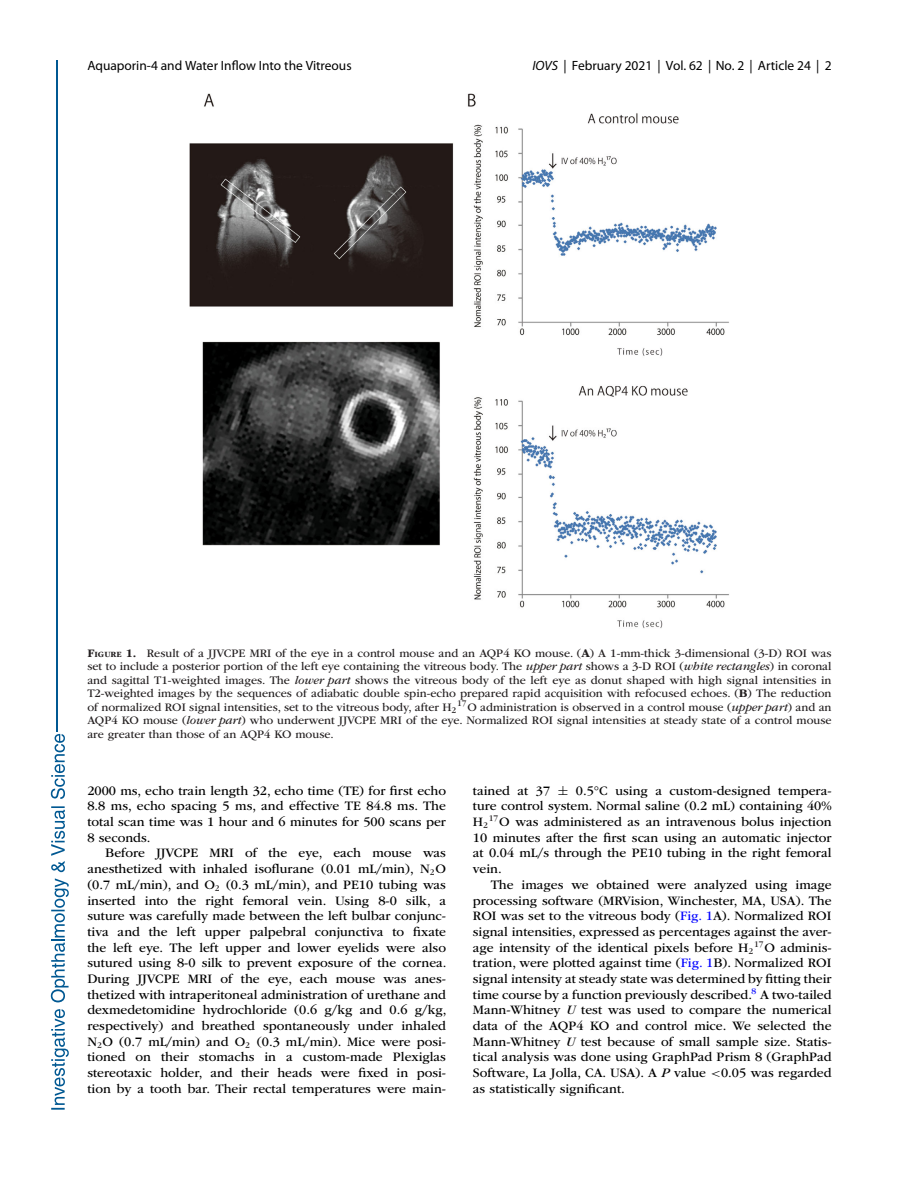
<style>
.page{position:relative;width:918px;height:1188px;background:#fff}
.page>*{position:absolute;margin:0;border:0;box-sizing:border-box;transform-origin:0 0}
.t1{font:13.5px/15.8px "ITC Garamond Std";color:#000;text-align:justify}
.t2{font:13.5px "Myriad Pro";color:#000}
.t3{font:12px/13.5px "ITC Garamond Std";color:#231f20;text-align:justify}
.s1{font-style:italic}
.s2{font-weight:700}
.s3{font-weight:700;font-size:8.4px}
.s4{font-family:"MTSY"}
.s5{color:#00f}
.s6{font-family:"RMTMI"}
</style>
<div class="page">
<hr style="left:57px;top:60px;width:1px;height:672px;background:#005892">
<svg style="left:51px;top:734px;width:18px;height:376px"></svg>
<img style="left:189px;top:94px;width:540px;height:534px">
<p class="t2" style="left:87px;top:57px;width:266px">Aquaporin-4 and Water Inflow Into the Vitreous</p>
<p class="t2" style="left:533px;top:57px;width:301px"><span class="s1">IOVS</span> | February 2021 | Vol. 62 | No. 2 | Article 24 | 2</p>
<p class="t3" style="left:87px;top:647px;width:746px"><span class="s2">F</span><span class="s3">IGURE</span> <span class="s2">1.</span> Result of a JJVCPE MRI of the eye in a control mouse and an AQP4 KO mouse. (<span class="s2">A</span>) A 1-mm-thick 3-dimensional (3-D) ROI was set to include a posterior portion of the left eye containing the vitreous body. The <span class="s1">upper part</span> shows a 3-D ROI (<span class="s1">white rectangles</span>) in coronal and sagittal T1-weighted images. The <span class="s1">lower part</span> shows the vitreous body of the left eye as donut shaped with high signal intensities in T2-weighted images by the sequences of adiabatic double spin-echo prepared rapid acquisition with refocused echoes. (<span class="s2">B</span>) The reduction of normalized ROI signal intensities, set to the vitreous body, after H<sub>2</sub><sup>17</sup>O administration is observed in a control mouse (<span class="s1">upper part</span>) and an AQP4 KO mouse (<span class="s1">lower part</span>) who underwent JJVCPE MRI of the eye. Normalized ROI signal intensities at steady state of a control mouse are greater than those of an AQP4 KO mouse.</p>
<p class="t1" style="left:87px;top:784px;width:360px">2000 ms, echo train length 32, echo time (TE) for first echo 8.8 ms, echo spacing 5 ms, and effective TE 84.8 ms. The total scan time was 1 hour and 6 minutes for 500 scans per 8 seconds.</p>
<p class="t1" style="left:87px;top:846px;width:361px;text-indent:18px">Before JJVCPE MRI of the eye, each mouse was anesthetized with inhaled isoflurane (0.01 mL/min), N<sub>2</sub>O (0.7 mL/min), and O<sub>2</sub> (0.3 mL/min), and PE10 tubing was inserted into the right femoral vein. Using 8-0 silk, a suture was carefully made between the left bulbar conjunc&shy;tiva and the left upper palpebral conjunctiva to fixate the left eye. The left upper and lower eyelids were also sutured using 8-0 silk to prevent exposure of the cornea.<br>During JJVCPE MRI of the eye, each mouse was anes&shy;thetized with intraperitoneal administration of urethane and dexmedetomidine hydrochloride (0.6 g/kg and 0.6 g/kg, respectively) and breathed spontaneously under inhaled N<sub>2</sub>O (0.7 mL/min) and O<sub>2</sub> (0.3 mL/min). Mice were posi&shy;tioned on their stomachs in a custom-made Plexiglas stereotaxic holder, and their heads were fixed in posi&shy;tion by a tooth bar. Their rectal temperatures were main-</p>
<p class="t1" style="left:473px;top:784px;width:360px">tained at 37 <span class="s4">±</span> 0.5°C using a custom-designed tempera&shy;ture control system. Normal saline (0.2 mL) containing 40% H<sub>2</sub><sup>17</sup>O was administered as an intravenous bolus injection 10 minutes after the first scan using an automatic injector at 0.04 mL/s through the PE10 tubing in the right femoral vein.</p>
<p class="t1" style="left:473px;top:878px;width:360px;text-indent:18px">The images we obtained were analyzed using image processing software (MRVision, Winchester, MA, USA). The ROI was set to the vitreous body (<span class="s5">Fig. 1</span>A). Normalized ROI signal intensities, expressed as percentages against the aver&shy;age intensity of the identical pixels before H<sub>2</sub><sup>17</sup>O adminis&shy;tration, were plotted against time (<span class="s5">Fig. 1</span>B). Normalized ROI signal intensity at steady state was determined by fitting their time course by a function previously described.<sup>8</sup> A two-tailed Mann-Whitney <span class="s1">U</span> test was used to compare the numerical data of the AQP4 KO and control mice. We selected the Mann-Whitney <span class="s1">U</span> test because of small sample size. Statis&shy;tical analysis was done using GraphPad Prism 8 (GraphPad Software, La Jolla, CA. USA). A <span class="s1">P</span> value <span class="s6">&lt;</span>0.05 was regarded as statistically significant.</p>
</div>
